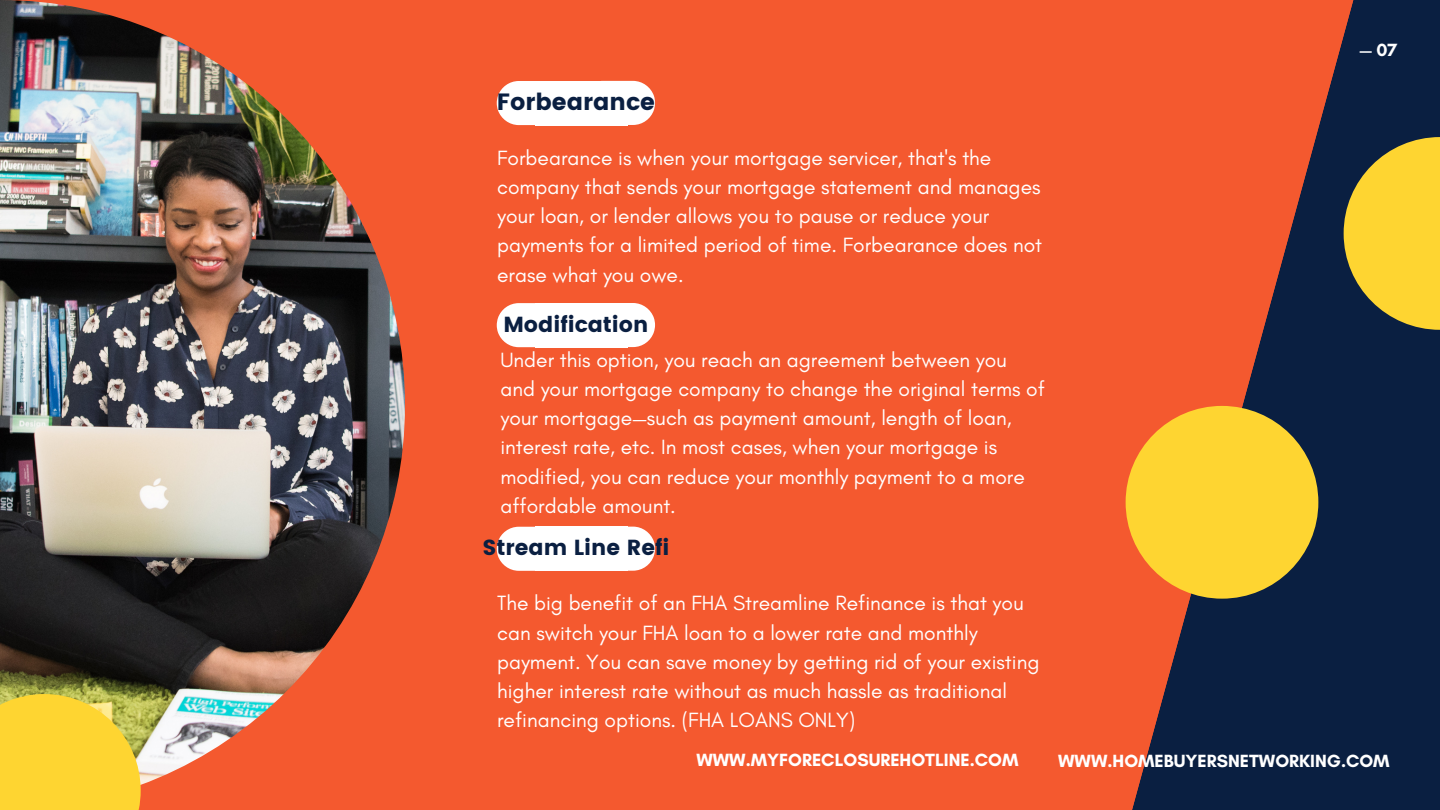
<style>
.page{position:relative;width:1440px;height:810px;background:#f4592f}
.page>*{position:absolute;margin:0;border:0;box-sizing:border-box;transform-origin:0 0}
.t1{font:23.5px "Poppins";color:#0a1f41}
.t2{font:21.8px "Poppins";color:#0a1f41}
.t3{font:21px/29.2px "Glacial Indifference";color:#fff}
.t4{font:700 18px "Glacial Indifference";color:#fff}
</style>
<div class="page">
<svg style="left:497px;top:81px;width:39px;height:44px;background:#fdebe6"></svg>
<svg style="left:628px;top:81px;width:27px;height:44px"></svg>
<div style="left:536px;top:81px;width:92px;height:44px;background:#fff"></div>
<svg style="left:497px;top:303px;width:39px;height:44px;background:#fdebe6"></svg>
<svg style="left:628px;top:303px;width:27px;height:44px"></svg>
<div style="left:536px;top:303px;width:92px;height:44px;background:#fff"></div>
<svg style="left:497px;top:527px;width:39px;height:44px;background:#fdebe6"></svg>
<svg style="left:628px;top:527px;width:27px;height:44px"></svg>
<div style="left:536px;top:527px;width:92px;height:44px;background:#fff"></div>
<svg style="left:1126px;top:0;width:314px;height:810px;fill:#0a1f41"></svg>
<img style="left:0;top:0;width:405px;height:785px">
<svg style="left:0;top:694px;width:141px;height:116px;background:#f5d237"></svg>
<svg style="left:1344px;top:137px;width:96px;height:193px;background:#c6ab34"></svg>
<div style="left:1126px;top:406px;width:192px;height:193px;background:#fed531;border-radius:50%"></div>
<p class="t1" style="left:497px;top:88px;width:160px">Forbearance</p>
<p class="t3" style="left:497px;top:143px;width:547px">Forbearance is when your mortgage servicer, that's the company that sends your mortgage statement and manages your loan, or lender allows you to pause or reduce your payments for a limited period of time. Forbearance does not erase what you owe.</p>
<p class="t2" style="left:503px;top:311px;width:147px">Modification</p>
<p class="t3" style="left:500px;top:345px;width:546px">Under this option, you reach an agreement between you and your mortgage company to change the original terms of your mortgage—such as payment amount, length of loan, interest rate, etc. In most cases, when your mortgage is modified, you can reduce your monthly payment to a more affordable amount.</p>
<p class="t2" style="left:482px;top:535px;width:189px">Stream Line Refi</p>
<p class="t4" style="left:1360px;top:39px;width:39px">— 07</p>
<p class="t3" style="left:497px;top:588px;width:544px">The big benefit of an FHA Streamline Refinance is that you can switch your FHA loan to a lower rate and monthly payment. You can save money by getting rid of your existing higher interest rate without as much hassle as traditional refinancing options. (FHA LOANS ONLY)</p>
<p class="t4" style="left:696px;top:748px;width:324px">WWW.MYFORECLOSUREHOTLINE.COM</p>
<p class="t4" style="left:1058px;top:750px;width:333px">WWW.HOMEBUYERSNETWORKING.COM</p>
</div>
